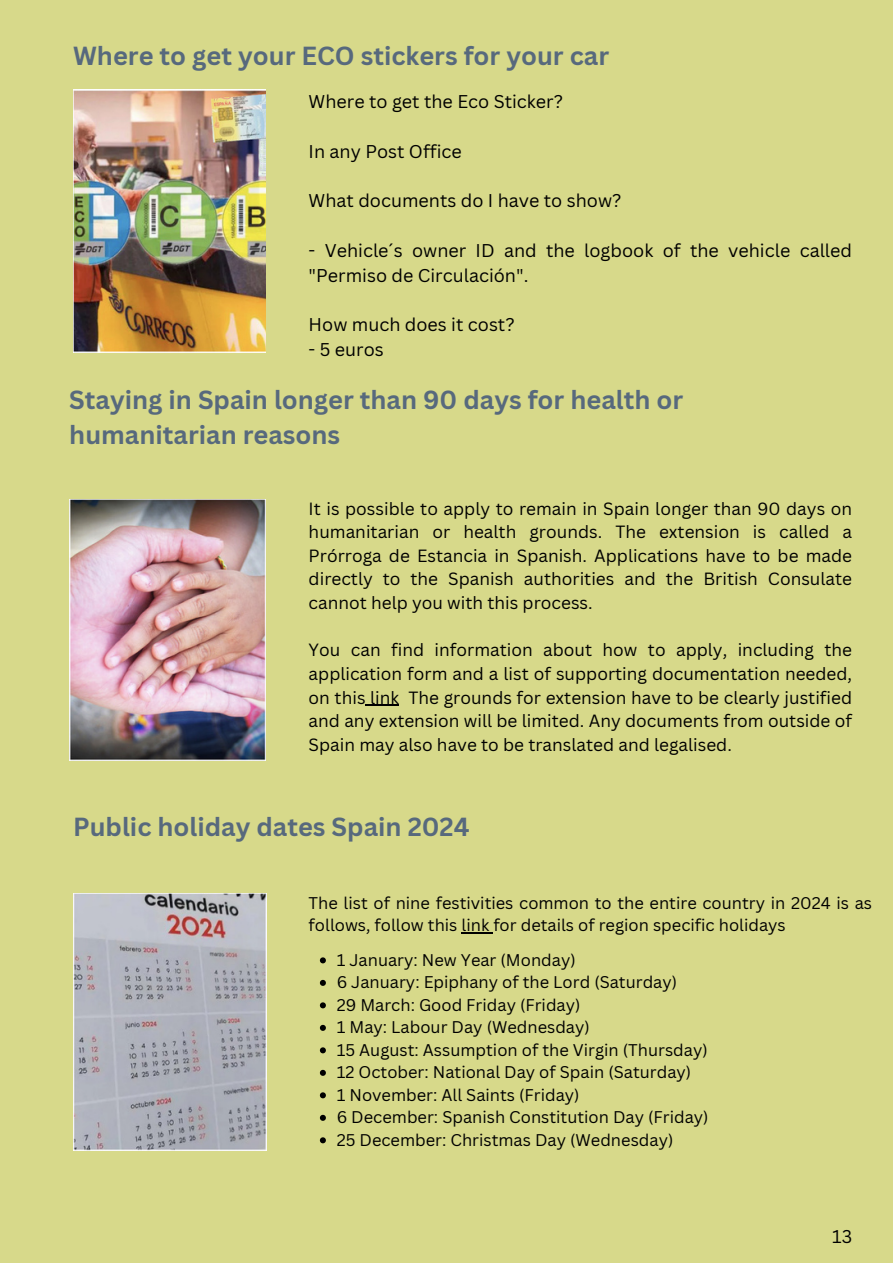
<style>
.page{position:relative;width:893px;height:1264px;background:#fff}
.page>*{position:absolute;margin:0;border:0;box-sizing:border-box;transform-origin:0 0}
.t1{font:700 25.5px/34.8px "Canva Sans";color:#57697d}
.t2{font:18px/24.8px "Canva Sans";color:#000}
.t3{font:17.25px/23.5px "Canva Sans";color:#000;text-align:justify}
.t4{font:16.5px/22.5px "Canva Sans";color:#000}
</style>
<div class="page">
<div style="left:0;top:0;width:892px;height:1262px;background:#d7d98a"></div>
<img style="left:73px;top:89px;width:192px;height:263px">
<img style="left:69px;top:499px;width:196px;height:261px">
<hr style="left:365px;top:704px;width:34px;height:1px;background:#000">
<img style="left:73px;top:893px;width:193px;height:257px">
<svg style="left:320px;top:957px;width:6px;height:6px"></svg>
<svg style="left:320px;top:979px;width:6px;height:6px"></svg>
<svg style="left:320px;top:1002px;width:6px;height:6px"></svg>
<svg style="left:320px;top:1024px;width:6px;height:6px"></svg>
<svg style="left:320px;top:1047px;width:6px;height:6px"></svg>
<svg style="left:320px;top:1069px;width:6px;height:6px"></svg>
<svg style="left:320px;top:1092px;width:6px;height:6px"></svg>
<svg style="left:320px;top:1114px;width:6px;height:6px"></svg>
<svg style="left:320px;top:1137px;width:6px;height:6px"></svg>
<hr style="left:461px;top:932px;width:32px;height:2px;background:#000">
<p class="t1" style="left:73px;top:38px;width:537px">Where to get your ECO stickers for your car</p>
<p class="t2" style="left:308px;top:89px;width:256px">Where to get the Eco Sticker?</p>
<p class="t2" style="left:308px;top:139px;width:155px">In any Post Office</p>
<p class="t2" style="left:308px;top:188px;width:314px">What documents do I have to show?</p>
<p class="t2" style="left:308px;top:237px;width:545px">- Vehicle´s owner ID and the logbook of the vehicle called "Permiso de Circulación".</p>
<p class="t2" style="left:308px;top:312px;width:207px">How much does it cost?</p>
<p class="t2" style="left:308px;top:336px;width:77px">- 5 euros</p>
<p class="t1" style="left:69px;top:381px;width:615px">Staying in Spain longer than 90 days for health or humanitarian reasons</p>
<p class="t3" style="left:308px;top:496px;width:545px">It is possible to apply to remain in Spain longer than 90 days on humanitarian or health grounds. The extension is called a Prórroga de Estancia in Spanish. Applications have to be made directly to the Spanish authorities and the British Consulate cannot help you with this process.</p>
<p class="t3" style="left:308px;top:638px;width:545px">You can find information about how to apply, including the application form and a list of supporting documentation needed, on this link The grounds for extension have to be clearly justified and any extension will be limited. Any documents from outside of Spain may also have to be translated and legalised.</p>
<p class="t1" style="left:73px;top:808px;width:398px">Public holiday dates Spain 2024</p>
<p class="t4" style="left:308px;top:891px;width:565px">The list of nine festivities common to the entire country in 2024 is as follows, follow this link for details of region specific holidays</p>
<p class="t4" style="left:336px;top:948px;width:240px">1 January: New Year (Monday)</p>
<p class="t4" style="left:336px;top:970px;width:342px">6 January: Epiphany of the Lord (Saturday)</p>
<p class="t4" style="left:336px;top:992px;width:245px">29 March: Good Friday (Friday)</p>
<p class="t4" style="left:336px;top:1015px;width:255px">1 May: Labour Day (Wednesday)</p>
<p class="t4" style="left:336px;top:1037px;width:372px">15 August: Assumption of the Virgin (Thursday)</p>
<p class="t4" style="left:336px;top:1060px;width:356px">12 October: National Day of Spain (Saturday)</p>
<p class="t4" style="left:336px;top:1082px;width:244px">1 November: All Saints (Friday)</p>
<p class="t4" style="left:336px;top:1105px;width:373px">6 December: Spanish Constitution Day (Friday)</p>
<p class="t4" style="left:336px;top:1127px;width:338px">25 December: Christmas Day (Wednesday)</p>
<p class="t2" style="left:832px;top:1223px;width:21px">13</p>
</div>
